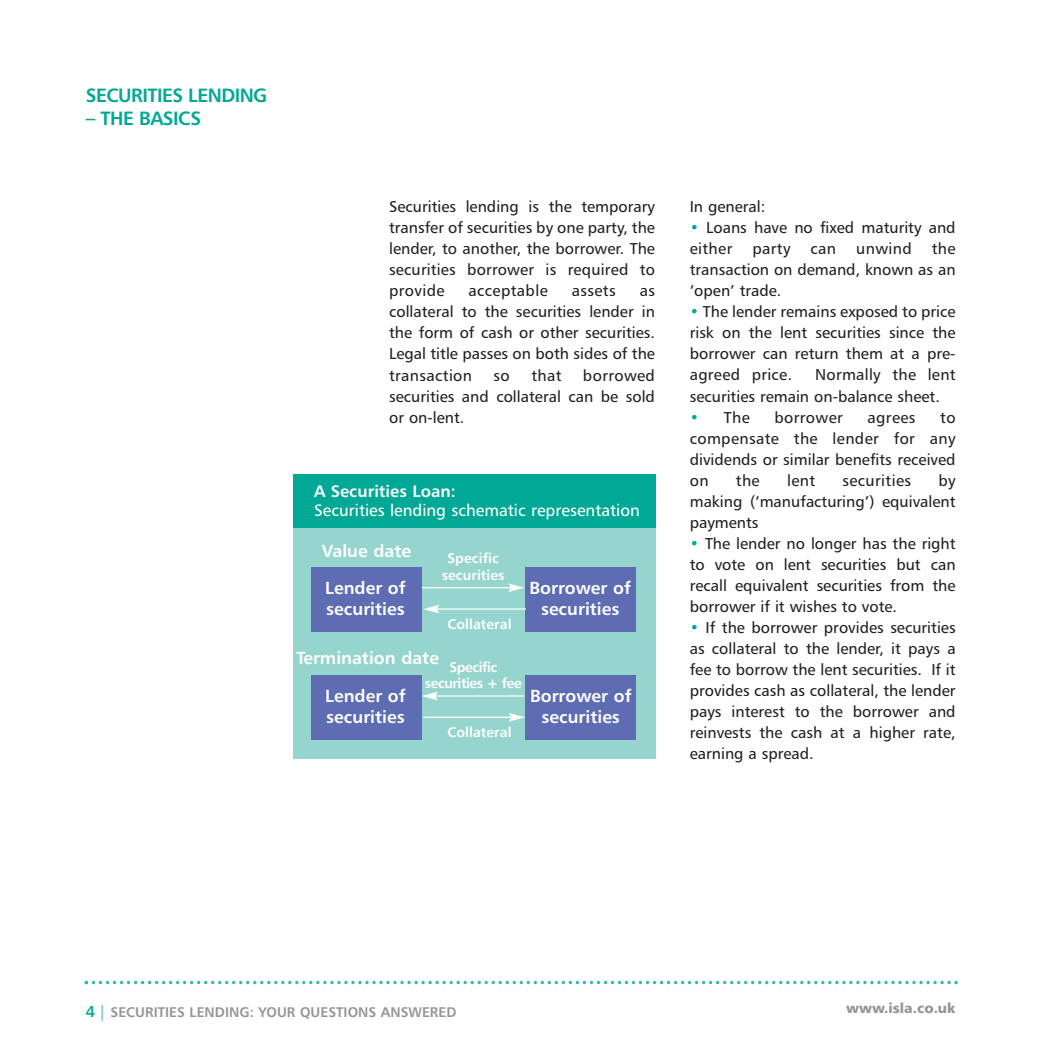
<style>
.page{position:relative;width:1042px;height:1042px;background:#fff}
.page>*{position:absolute;margin:0;border:0;box-sizing:border-box;transform-origin:0 0}
.t1{font:19.25px "Humanist 777 BT Bold B";letter-spacing:-.03em;color:#00a895}
.t2{font:17.5px/21px "Humanist 777 BT Bold B";color:#fff}
.t3{font:16.62px "Humanist 777 BT Roman B";color:#fff}
.t4{font:16.62px "Humanist 777 BT Bold B";color:#fff}
.t5{font:15.75px/21px "Humanist 777 BT Roman B";color:#231f20;text-align:justify}
.t6{font:15.75px "Humanist 777 BT Roman B";letter-spacing:.025em;color:#231f20}
.t7{font:14px "Humanist 777 BT Bold B";color:#939598}
.t8{font:14px/16.8px "Humanist 777 BT Bold B";color:#fff;text-align:center}
.t9{font:14px/16.8px "Humanist 777 BT Bold B";letter-spacing:-.035em;color:#fff;text-align:center}
.t10{font:14px "Humanist 777 BT Black B";color:#939598}
.s1{color:#00a895}
.s2{font-size:15.75px;color:#00a895}
.s3{font-size:15.75px;color:#7accc4}
</style>
<div class="page">
<svg style="left:85px;top:981px;width:873px;height:3px"></svg>
<div style="left:293px;top:499px;width:362px;height:259px;background:#96d5ce"></div>
<div style="left:293px;top:474px;width:362px;height:53px;background:#00a895"></div>
<div style="left:311px;top:567px;width:111px;height:64px;background:#5e6db3"></div>
<div style="left:525px;top:567px;width:111px;height:64px;background:#5e6db3"></div>
<hr style="left:422px;top:587px;width:89px;height:1px;background:#fff">
<svg style="left:508px;top:583px;width:16px;height:9px"></svg>
<hr style="left:436px;top:608px;width:90px;height:2px;background:#fff">
<svg style="left:424px;top:605px;width:16px;height:8px"></svg>
<div style="left:311px;top:675px;width:111px;height:65px;background:#5e6db3"></div>
<div style="left:525px;top:675px;width:111px;height:65px;background:#5e6db3"></div>
<hr style="left:435px;top:695px;width:89px;height:1px;background:#fff">
<svg style="left:422px;top:691px;width:16px;height:9px"></svg>
<hr style="left:423px;top:717px;width:89px;height:1px;background:#fff">
<svg style="left:509px;top:713px;width:16px;height:9px"></svg>
<p class="t1" style="left:86px;top:87px;width:183px">SECURITIES LENDING</p>
<p class="t1" style="left:86px;top:110px;width:117px">– THE BASICS</p>
<p class="t5" style="left:389px;top:197px;width:267px">Securities lending is the temporary transfer of securities by one party, the lender, to another, the borrower. The securities borrower is required to provide</p>
<p class="t6" style="left:468px;top:284px;width:81px">acceptable</p>
<p class="t5" style="left:572px;top:281px;width:45px">assets</p>
<p class="t5" style="left:389px;top:281px;width:267px;text-indent:251px">as collateral to the securities lender in the form of cash or other securities.<br>Legal title passes on both sides of the transaction</p>
<p class="t5" style="left:389px;top:365px;width:267px;text-indent:194px">borrowed securities and collateral can be sold or on-lent.</p>
<p class="t5" style="left:494px;top:365px;width:18px">so</p>
<p class="t5" style="left:531px;top:365px;width:32px">that</p>
<p class="t4" style="left:314px;top:484px;width:143px">A Securities Loan:</p>
<p class="t3" style="left:314px;top:503px;width:327px">Securities lending schematic representation</p>
<p class="t2" style="left:322px;top:541px;width:91px">Value date</p>
<p class="t8" style="left:442px;top:550px;width:64px">Specific securities</p>
<p class="t8" style="left:447px;top:616px;width:66px">Collateral</p>
<p class="t2" style="left:325px;top:578px;width:82px">Lender of securities</p>
<p class="t2" style="left:529px;top:578px;width:103px;text-align:center">Borrower of securities</p>
<p class="t2" style="left:296px;top:648px;width:144px">Termination date</p>
<p class="t9" style="left:425px;top:659px;width:98px">Specific securities + fee</p>
<p class="t8" style="left:447px;top:724px;width:66px">Collateral</p>
<p class="t2" style="left:325px;top:687px;width:82px">Lender of securities</p>
<p class="t2" style="left:530px;top:687px;width:103px;text-align:center">Borrower of securities</p>
<p class="t5" style="left:690px;top:197px;width:77px">In general:</p>
<p class="t5" style="left:690px;top:218px;width:267px"><span class="s1">•</span> Loans have no fixed maturity and either</p>
<p class="t5" style="left:690px;top:239px;width:267px;text-indent:242px">the transaction on demand, known as an ‘open’ trade.</p>
<p class="t5" style="left:690px;top:302px;width:267px"><span class="s1">•</span> The lender remains exposed to price risk on the lent securities since the borrower can return them at a pre&shy;agreed price.</p>
<p class="t5" style="left:752px;top:239px;width:40px">party</p>
<p class="t5" style="left:810px;top:239px;width:27px">can</p>
<p class="t5" style="left:856px;top:239px;width:57px">unwind</p>
<p class="t5" style="left:690px;top:365px;width:267px;text-indent:125px">Normally the lent securities remain on-balance sheet.</p>
<p class="t5" style="left:690px;top:407px;width:62px"><span class="s1">•</span> The</p>
<p class="t6" style="left:774px;top:410px;width:70px">borrower</p>
<p class="t5" style="left:867px;top:407px;width:49px">agrees</p>
<p class="t5" style="left:690px;top:407px;width:267px;text-indent:250px">to compensate the lender for any dividends or similar benefits received on</p>
<p class="t5" style="left:690px;top:470px;width:267px;text-indent:249px">by making (‘manufacturing’) equivalent payments</p>
<p class="t5" style="left:690px;top:533px;width:267px"><span class="s1">•</span> The lender no longer has the right to vote on lent securities but can recall equivalent securities from the borrower if it wishes to vote.</p>
<p class="t5" style="left:690px;top:617px;width:267px"><span class="s1">•</span> If the borrower provides securities as collateral to the lender, it pays a fee to borrow the lent securities. If it provides cash as collateral, the lender pays interest to the borrower and reinvests the cash at a higher rate, earning a spread.</p>
<p class="t5" style="left:736px;top:470px;width:25px">the</p>
<p class="t5" style="left:787px;top:470px;width:30px">lent</p>
<p class="t6" style="left:842px;top:473px;width:70px">securities</p>
<p class="t7" style="left:86px;top:1005px;width:372px"><span class="s2">4</span> <span class="s3">|</span> SECURITIES LENDING: YOUR QUESTIONS ANSWERED</p>
<p class="t10" style="left:846px;top:1002px;width:111px">www.isla.co.uk</p>
</div>
